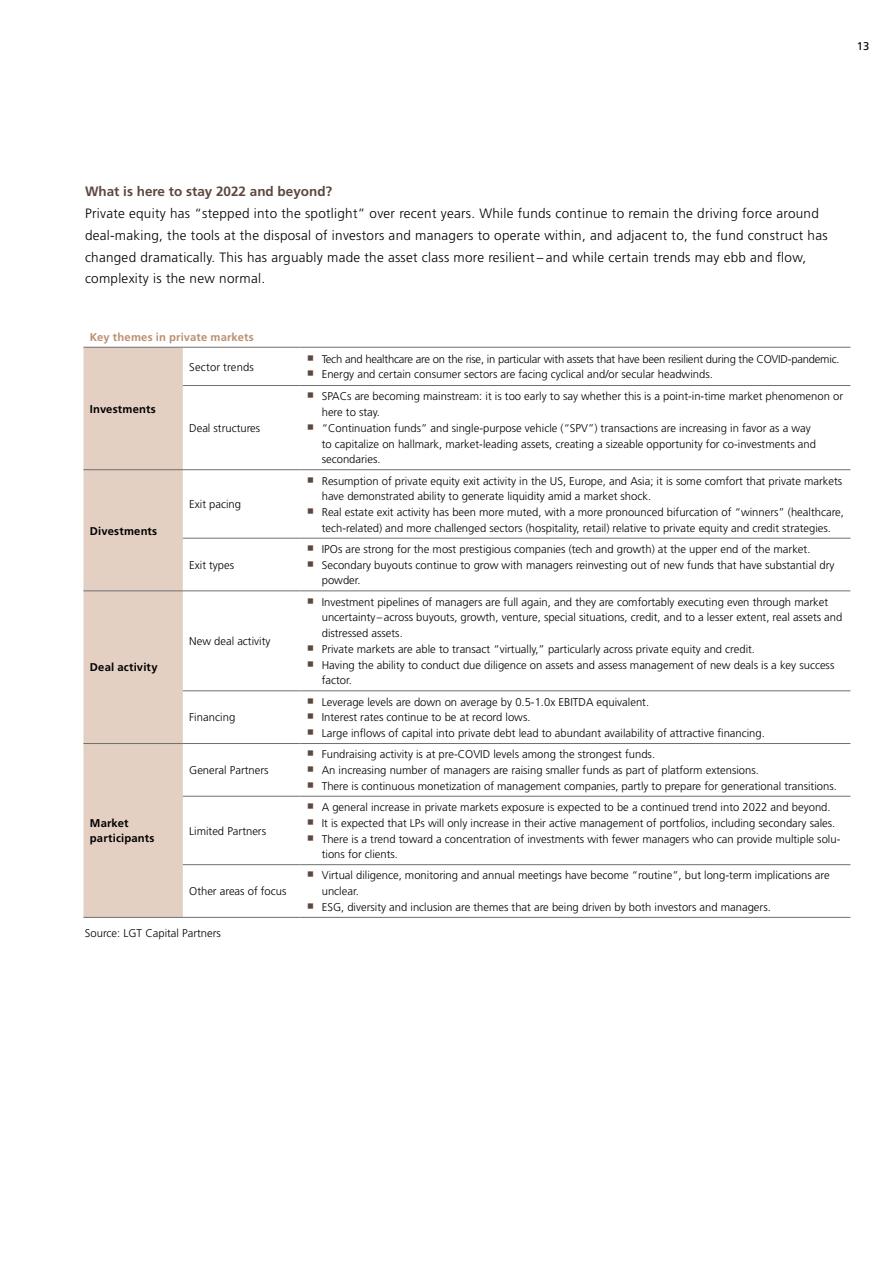
<style>
.page{position:relative;width:893px;height:1263px;background:#fff}
.page>*{position:absolute;margin:0;border:0;box-sizing:border-box;transform-origin:0 0}
.t1{font:300 13.5px/21.8px "Frutiger LT Std";letter-spacing:.02em;color:#000}
.t2{font:700 13.5px "Frutiger LT Std";color:#5d4840}
.t3{font:300 11.25px/15.8px "Frutiger LT Std";color:#000}
.t4{font:300 11.25px/15.8px "Frutiger LT Std";letter-spacing:-.02em;color:#000}
.t5{font:700 11.25px/15px "Frutiger LT Std";letter-spacing:.015em;color:#000}
.t6{font:700 11.25px "Frutiger LT Std";letter-spacing:.015em;color:#bc8f71}
.t7{font:11.25px "Frutiger LT Std";color:#000}
</style>
<div class="page">
<div style="left:83px;top:348px;width:100px;height:569px;background:#e3d0c2"></div>
<hr style="left:83px;top:347px;width:100px;height:1px;background:#706f6f">
<hr style="left:183px;top:347px;width:117px;height:1px;background:#706f6f">
<hr style="left:300px;top:347px;width:550px;height:1px;background:#706f6f">
<hr style="left:183px;top:385px;width:117px;height:1px;background:#706f6f">
<hr style="left:300px;top:385px;width:550px;height:1px;background:#706f6f">
<hr style="left:83px;top:469px;width:100px;height:1px;background:#706f6f">
<hr style="left:183px;top:469px;width:117px;height:1px;background:#706f6f">
<hr style="left:300px;top:469px;width:550px;height:1px;background:#706f6f">
<hr style="left:183px;top:538px;width:117px;height:1px;background:#706f6f">
<hr style="left:83px;top:591px;width:100px;height:1px;background:#706f6f">
<hr style="left:183px;top:591px;width:117px;height:1px;background:#706f6f">
<hr style="left:183px;top:690px;width:117px;height:1px;background:#706f6f">
<hr style="left:83px;top:743px;width:100px;height:1px;background:#706f6f">
<hr style="left:183px;top:743px;width:117px;height:1px;background:#706f6f">
<hr style="left:183px;top:796px;width:117px;height:1px;background:#706f6f">
<hr style="left:183px;top:864px;width:117px;height:1px;background:#706f6f">
<hr style="left:83px;top:917px;width:100px;height:1px;background:#706f6f">
<hr style="left:183px;top:917px;width:117px;height:1px;background:#706f6f">
<hr style="left:300px;top:690px;width:550px;height:1px;background:#706f6f">
<hr style="left:300px;top:538px;width:550px;height:1px;background:#706f6f">
<hr style="left:300px;top:591px;width:550px;height:1px;background:#706f6f">
<hr style="left:300px;top:743px;width:550px;height:1px;background:#706f6f">
<hr style="left:300px;top:796px;width:550px;height:1px;background:#706f6f">
<hr style="left:300px;top:864px;width:550px;height:1px;background:#706f6f">
<hr style="left:300px;top:917px;width:550px;height:1px;background:#706f6f">
<p class="t7" style="left:857px;top:40px;width:14px">13</p>
<p class="t2" style="left:85px;top:184px;width:249px">What is here to stay 2022 and beyond?</p>
<p class="t1" style="left:85px;top:203px;width:744px">Private equity has “stepped into the spotlight” over recent years. While funds continue to remain the driving force around deal-making, the tools at the disposal of investors and managers to operate within, and adjacent to, the fund construct has changed dramatically. This has arguably made the asset class more resilient – and while certain trends may ebb and flow, complexity is the new normal.</p>
<p class="t6" style="left:90px;top:330px;width:166px">Key themes in private markets</p>
<p class="t5" style="left:90px;top:401px;width:68px">Investments</p>
<p class="t5" style="left:90px;top:523px;width:69px">Divestments</p>
<p class="t5" style="left:90px;top:660px;width:69px">Deal activity</p>
<p class="t5" style="left:90px;top:816px;width:66px">Market participants</p>
<p class="t3" style="left:189px;top:359px;width:66px">Sector trends</p>
<p class="t4" style="left:322px;top:351px;width:519px">Tech and healthcare are on the rise, in particular with assets that have been resilient during the COVID-pandemic.<br>Energy and certain consumer sectors are facing cyclical and/or secular headwinds.</p>
<p class="t3" style="left:189px;top:420px;width:73px">Deal structures</p>
<p class="t3" style="left:189px;top:497px;width:53px">Exit pacing</p>
<p class="t3" style="left:189px;top:557px;width:46px">Exit types</p>
<p class="t3" style="left:189px;top:633px;width:83px">New deal activity</p>
<p class="t3" style="left:189px;top:710px;width:48px">Financing</p>
<p class="t3" style="left:189px;top:762px;width:81px">General Partners</p>
<p class="t3" style="left:189px;top:823px;width:78px">Limited Partners</p>
<p class="t3" style="left:189px;top:884px;width:99px">Other areas of focus</p>
<p class="t3" style="left:322px;top:389px;width:523px">SPACs are becoming mainstream: it is too early to say whether this is a point-in-time market phenomenon or here to stay.<br>“Continuation funds” and single-purpose vehicle (“SPV”) transactions are increasing in favor as a way<br>to capitalize on hallmark, market-leading assets, creating a sizeable opportunity for co-investments and secondaries.</p>
<p class="t3" style="left:322px;top:473px;width:524px">Resumption of private equity exit activity in the US, Europe, and Asia; it is some comfort that private markets have demonstrated ability to generate liquidity amid a market shock.<br>Real estate exit activity has been more muted, with a more pronounced bifurcation of “winners” (healthcare, tech-related) and more challenged sectors (hospitality, retail) relative to private equity and credit strategies.</p>
<p class="t3" style="left:322px;top:541px;width:514px">IPOs are strong for the most prestigious companies (tech and growth) at the upper end of the market.<br>Secondary buyouts continue to grow with managers reinvesting out of new funds that have substantial dry powder.</p>
<p class="t3" style="left:322px;top:594px;width:522px">Investment pipelines of managers are full again, and they are comfortably executing even through market uncertainty –across buyouts, growth, venture, special situations, credit, and to a lesser extent, real assets and distressed assets.<br>Private markets are able to transact “virtually,” particularly across private equity and credit.<br>Having the ability to conduct due diligence on assets and assess management of new deals is a key success factor.</p>
<p class="t3" style="left:322px;top:694px;width:445px">Leverage levels are down on average by 0.5-1.0x EBITDA equivalent.<br>Interest rates continue to be at record lows.<br>Large inflows of capital into private debt lead to abundant availability of attractive financing.</p>
<p class="t3" style="left:322px;top:747px;width:517px">Fundraising activity is at pre-COVID levels among the strongest funds.<br>An increasing number of managers are raising smaller funds as part of platform extensions.<br>There is continuous monetization of management companies, partly to prepare for generational transitions.</p>
<p class="t3" style="left:322px;top:799px;width:520px">A general increase in private markets exposure is expected to be a continued trend into 2022 and beyond.<br>It is expected that LPs will only increase in their active management of portfolios, including secondary sales.<br>There is a trend toward a concentration of investments with fewer managers who can provide multiple solu&shy;tions for clients.</p>
<p class="t3" style="left:322px;top:868px;width:509px">Virtual diligence, monitoring and annual meetings have become “routine”, but long-term implications are unclear.<br>ESG, diversity and inclusion are themes that are being driven by both investors and managers.</p>
<p class="t3" style="left:85px;top:925px;width:138px">Source: LGT Capital Partners</p>
</div>
